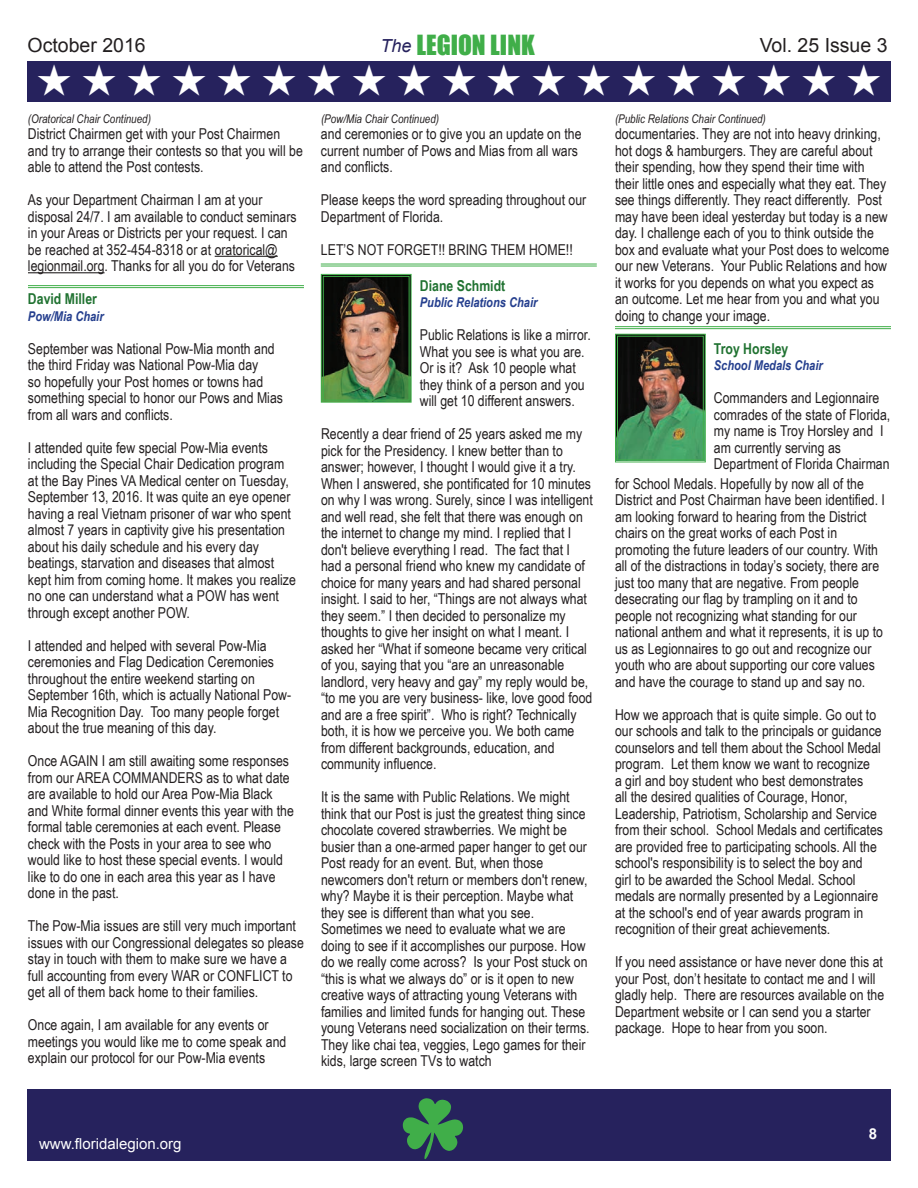
<style>
.page{position:relative;width:918px;height:1188px;background:#fff}
.page>*{position:absolute;margin:0;border:0;box-sizing:border-box;transform-origin:0 0}
.t1{font:43.5px "Zapf Dingbats ITC";color:#fff}
.t2{font:25.5px "Impact";color:#40ae49}
.t3{font:19.5px "Arial";color:#231f20}
.t4{font:15px/16.5px "Arial Narrow";color:#231f20}
.t5{font:700 15px "Arial Narrow";color:#207231}
.t6{font:15px "Arial";color:#fff}
.t7{font:700 15px "Arial";color:#fff}
.t8{font:italic 700 13.5px "Arial Narrow";color:#253f8e}
.t9{font:italic 12px "Arial Narrow";color:#231f20}
.s1{font-family:"Arial";font-style:italic;font-size:18px;color:#26225d}
</style>
<div class="page">
<div style="left:27px;top:1090px;width:864px;height:71px;background:#26225d"></div>
<div style="left:27px;top:61px;width:864px;height:40px;background:#26225d"></div>
<hr style="left:215px;top:256px;width:63px;height:1px;background:#231f20">
<hr style="left:28px;top:272px;width:77px;height:1px;background:#231f20">
<hr style="left:28px;top:285px;width:276px;height:1px;background:#40ae49">
<hr style="left:28px;top:287px;width:276px;height:1px;background:#40ae49">
<hr style="left:321px;top:264px;width:276px;height:1px;background:#40ae49">
<hr style="left:321px;top:266px;width:276px;height:1px;background:#40ae49">
<hr style="left:615px;top:326px;width:276px;height:1px;background:#40ae49">
<hr style="left:615px;top:328px;width:276px;height:1px;background:#40ae49">
<img style="left:320px;top:273px;width:92px;height:130px">
<div style="left:323px;top:276px;width:87px;height:125px;border:1px solid #40ae49"></div>
<img style="left:615px;top:333px;width:91px;height:130px">
<div style="left:617px;top:336px;width:87px;height:124px;border:1px solid #40ae49"></div>
<h3 class="t3" style="left:28px;top:33px;width:120px">October 2016</h3>
<h2 class="t2" style="left:380px;top:26px;width:156px"><span class="s1">The</span> LEGION LINK</h2>
<h3 class="t3" style="left:760px;top:33px;width:129px">Vol. 25 Issue 3</h3>
<h1 class="t1" style="left:37px;top:60px;width:847px">★ ★ ★ ★ ★ ★ ★ ★ ★ ★ ★ ★ ★ ★ ★ ★ ★ ★ ★</h1>
<p class="t9" style="left:28px;top:110px;width:125px">(Oratorical Chair Continued)</p>
<p class="t4" style="left:28px;top:125px;width:276px">District Chairmen get with your Post Chairmen and try to arrange their contests so that you will be able to attend the Post contests.</p>
<p class="t4" style="left:28px;top:191px;width:270px">As your Department Chairman I am at your disposal 24/7. I am available to conduct seminars in your Areas or Districts per your request. I can be reached at 352-454-8318 or at oratorical@ legionmail.org. Thanks for all you do for Veterans</p>
<p class="t5" style="left:28px;top:288px;width:71px">David Miller</p>
<p class="t8" style="left:28px;top:306px;width:77px">Pow/Mia Chair</p>
<p class="t4" style="left:28px;top:340px;width:257px">September was National Pow-Mia month and the third Friday was National Pow-Mia day<br>so hopefully your Post homes or towns had something special to honor our Pows and Mias from all wars and conflicts.</p>
<p class="t4" style="left:28px;top:439px;width:269px">I attended quite few special Pow-Mia events including the Special Chair Dedication program at the Bay Pines VA Medical center on Tuesday, September 13, 2016. It was quite an eye opener having a real Vietnam prisoner of war who spent almost 7 years in captivity give his presentation about his daily schedule and his every day beatings, starvation and diseases that almost kept him from coming home. It makes you realize no one can understand what a POW has went through except another POW.</p>
<p class="t4" style="left:28px;top:637px;width:265px">I attended and helped with several Pow-Mia ceremonies and Flag Dedication Ceremonies throughout the entire weekend starting on September 16th, which is actually National Pow-Mia Recognition Day. Too many people forget about the true meaning of this day.</p>
<p class="t4" style="left:28px;top:752px;width:267px">Once AGAIN I am still awaiting some responses from our AREA COMMANDERS as to what date are available to hold our Area Pow-Mia Black and White formal dinner events this year with the formal table ceremonies at each event. Please check with the Posts in your area to see who would like to host these special events. I would like to do one in each area this year as I have done in the past.</p>
<p class="t4" style="left:28px;top:917px;width:277px">The Pow-Mia issues are still very much important issues with our Congressional delegates so please stay in touch with them to make sure we have a full accounting from every WAR or CONFLICT to get all of them back home to their families.</p>
<p class="t4" style="left:28px;top:1016px;width:260px">Once again, I am available for any events or meetings you would like me to come speak and explain our protocol for our Pow-Mia events</p>
<p class="t9" style="left:321px;top:110px;width:120px">(Pow/Mia Chair Continued)</p>
<p class="t4" style="left:321px;top:125px;width:262px">and ceremonies or to give you an update on the current number of Pows and Mias from all wars and conflicts.</p>
<p class="t4" style="left:321px;top:191px;width:267px">Please keeps the word spreading throughout our<br>Department of Florida.</p>
<p class="t4" style="left:321px;top:241px;width:253px">LET’S NOT FORGET!! BRING THEM HOME!!</p>
<p class="t5" style="left:420px;top:274px;width:87px">Diane Schmidt</p>
<p class="t8" style="left:420px;top:292px;width:119px">Public Relations Chair</p>
<p class="t4" style="left:420px;top:326px;width:172px">Public Relations is like a mirror.<br>What you see is what you are.<br>Or is it? Ask 10 people what they think of a person and you will get 10 different answers.</p>
<p class="t4" style="left:321px;top:425px;width:273px">Recently a dear friend of 25 years asked me my pick for the Presidency. I knew better than to answer; however, I thought I would give it a try.<br>When I answered, she pontificated for 10 minutes on why I was wrong. Surely, since I was intelligent and well read, she felt that there was enough on the internet to change my mind. I replied that I don't believe everything I read. The fact that I had a personal friend who knew my candidate of choice for many years and had shared personal insight. I said to her, “Things are not always what they seem.” I then decided to personalize my thoughts to give her insight on what I meant. I asked her “What if someone became very critical of you, saying that you “are an unreasonable landlord, very heavy and gay” my reply would be, “to me you are very business- like, love good food and are a free spirit”. Who is right? Technically both, it is how we perceive you. We both came from different backgrounds, education, and community influence.</p>
<p class="t4" style="left:321px;top:788px;width:270px">It is the same with Public Relations. We might think that our Post is just the greatest thing since chocolate covered strawberries. We might be busier than a one-armed paper hanger to get our Post ready for an event. But, when those newcomers don't return or members don't renew, why? Maybe it is their perception. Maybe what they see is different than what you see.<br>Sometimes we need to evaluate what we are doing to see if it accomplishes our purpose. How do we really come across? Is your Post stuck on “this is what we always do” or is it open to new creative ways of attracting young Veterans with families and limited funds for hanging out. These young Veterans need socialization on their terms.<br>They like chai tea, veggies, Lego games for their kids, large screen TVs to watch</p>
<p class="t9" style="left:615px;top:110px;width:152px">(Public Relations Chair Continued)</p>
<p class="t4" style="left:615px;top:125px;width:276px">documentaries. They are not into heavy drinking, hot dogs &amp; hamburgers. They are careful about their spending, how they spend their time with their little ones and especially what they eat. They see things differently. They react differently. Post may have been ideal yesterday but today is a new day. I challenge each of you to think outside the box and evaluate what your Post does to welcome our new Veterans. Your Public Relations and how it works for you depends on what you expect as an outcome. Let me hear from you and what you doing to change your image.</p>
<p class="t5" style="left:714px;top:337px;width:76px">Troy Horsley</p>
<p class="t8" style="left:714px;top:355px;width:110px">School Medals Chair</p>
<p class="t4" style="left:714px;top:389px;width:178px">Commanders and Legionnaire comrades of the state of Florida, my name is Troy Horsley and I am currently serving as<br>Department of Florida Chairman</p>
<p class="t4" style="left:615px;top:475px;width:272px">for School Medals. Hopefully by now all of the District and Post Chairman have been identified. I am looking forward to hearing from the District chairs on the great works of each Post in promoting the future leaders of our country. With all of the distractions in today’s society, there are just too many that are negative. From people desecrating our flag by trampling on it and to people not recognizing what standing for our national anthem and what it represents, it is up to us as Legionnaires to go out and recognize our youth who are about supporting our core values and have the courage to stand up and say no.</p>
<p class="t4" style="left:615px;top:706px;width:269px">How we approach that is quite simple. Go out to our schools and talk to the principals or guidance counselors and tell them about the School Medal program. Let them know we want to recognize<br>a girl and boy student who best demonstrates<br>all the desired qualities of Courage, Honor, Leadership, Patriotism, Scholarship and Service from their school. School Medals and certificates are provided free to participating schools. All the school's responsibility is to select the boy and<br>girl to be awarded the School Medal. School medals are normally presented by a Legionnaire at the school's end of year awards program in recognition of their great achievements.</p>
<p class="t4" style="left:615px;top:953px;width:271px">If you need assistance or have never done this at your Post, don’t hesitate to contact me and I will gladly help. There are resources available on the Department website or I can send you a starter package. Hope to hear from you soon.</p>
<p class="t6" style="left:39px;top:1134px;width:144px">www.floridalegion.org</p>
<p class="t7" style="left:869px;top:1124px;width:10px">8</p>
</div>
